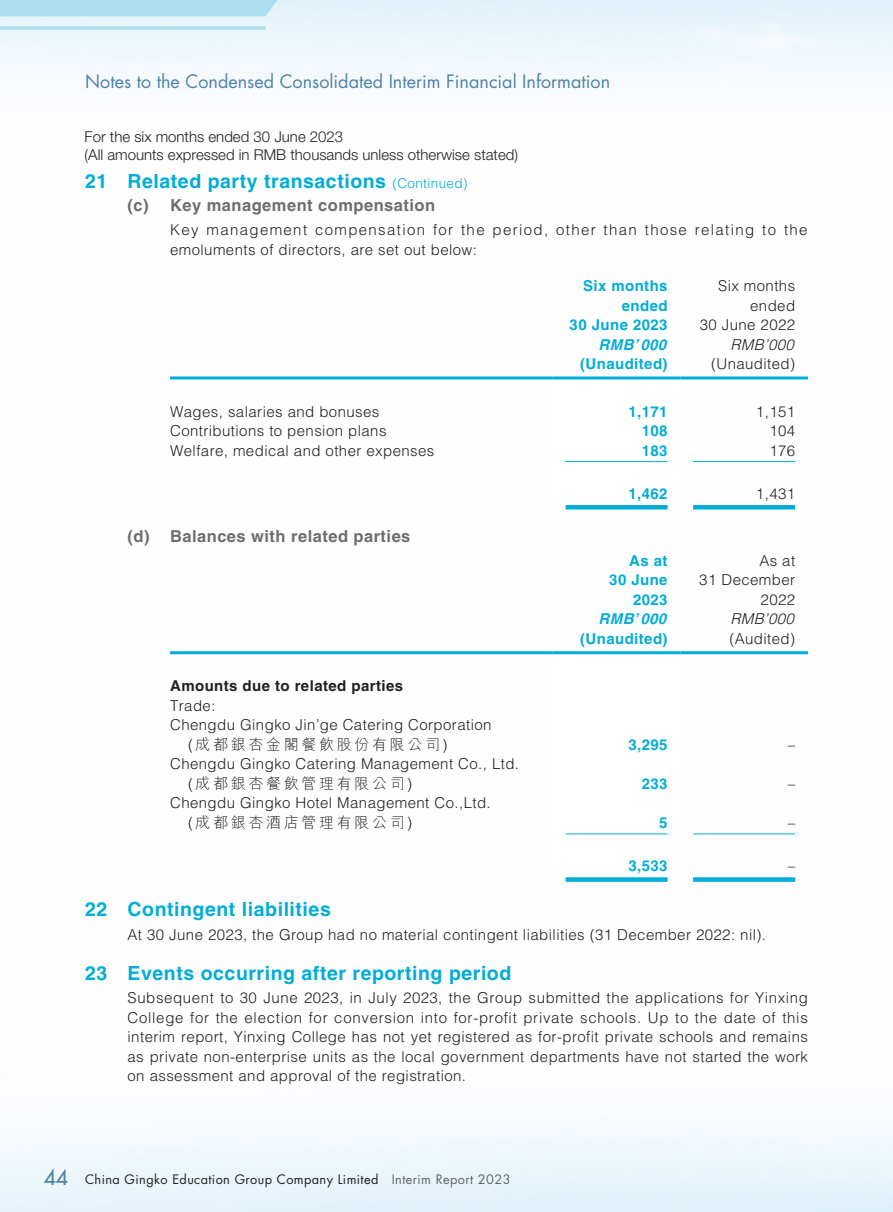
<style>
.page{position:relative;width:893px;height:1212px;background:#fff}
.page>*{position:absolute;margin:0;border:0;box-sizing:border-box;transform-origin:0 0}
._01_Heading_1{font:700 19.5px "Helvetica LT Std";letter-spacing:.03em;color:#00add8}
.t1{font:18px "Futura Std";color:#4e83a6}
._02_Heading_2{font:700 16.5px "Helvetica LT Std";letter-spacing:.03em;color:#6c6d70}
._00_Body_text{font:300 15px/19.5px "Helvetica LT Std";letter-spacing:.03em;color:#231f20;text-align:justify}
._50_Table_Body{font:300 15px/19.5px "Helvetica LT Std";letter-spacing:.03em;color:#231f20}
._00_Body_text-2{font:300 15px/19.5px "Helvetica LT Std";letter-spacing:.09em;color:#231f20}
._50_Table_Body-2{font:700 15px "Helvetica LT Std";letter-spacing:.03em;color:#00add8}
.t2{font:300 15px/18px "Helvetica Neue LT Std";color:#231f20}
._50_Table_Body-3{font:700 15px "Helvetica LT Std";letter-spacing:.03em;color:#231f20}
._50_Table_Body-4{font:italic 700 15px "Helvetica LT Std";color:#00add8}
._50_Table_Body-5{font:italic 300 15px "Helvetica LT Std";color:#231f20}
.t3{font:12.75px "Futura Std";letter-spacing:.03em;color:#231f20}
.s1{font-weight:300;font-size:13.5px}
.s2{font-family:"M Hei HK"}
.s3{font-weight:500;font-size:21px;color:#4e83a6}
.s4{color:#636366}
</style>
<div class="page">
<svg style="left:553px;top:379px;width:127px;height:130px"></svg>
<hr style="left:170px;top:376px;width:383px;height:3px;background:#00add8">
<hr style="left:553px;top:376px;width:127px;height:3px;background:#00add8">
<hr style="left:680px;top:376px;width:128px;height:3px;background:#00add8">
<hr style="left:566px;top:461px;width:102px;height:1px;background:#00add8">
<hr style="left:693px;top:461px;width:102px;height:1px;background:#00add8">
<hr style="left:566px;top:505px;width:102px;height:4px;background:#00add8">
<hr style="left:693px;top:505px;width:102px;height:4px;background:#00add8">
<svg style="left:553px;top:654px;width:127px;height:228px"></svg>
<hr style="left:170px;top:651px;width:383px;height:3px;background:#00add8">
<hr style="left:553px;top:651px;width:127px;height:3px;background:#00add8">
<hr style="left:680px;top:651px;width:128px;height:3px;background:#00add8">
<hr style="left:566px;top:833px;width:102px;height:1px;background:#00add8">
<hr style="left:693px;top:833px;width:102px;height:1px;background:#00add8">
<div style="left:566px;top:877px;width:102px;height:5px;background:#00add8"></div>
<div style="left:693px;top:877px;width:102px;height:5px;background:#00add8"></div>
<p class="t1" style="left:85px;top:70px;width:526px">Notes to the Condensed Consolidated Interim Financial Information</p>
<p class="t2" style="left:85px;top:127px;width:435px">For the six months ended 30 June 2023<br>(All amounts expressed in RMB thousands unless otherwise stated)</p>
<p class="_01_Heading_1" style="left:85px;top:169px;width:384px">21 Related party transactions <span class="s1">(Continued)</span></p>
<p class="_02_Heading_2" style="left:128px;top:195px;width:309px">(c) Key management compensation</p>
<p class="_00_Body_text-2" style="left:170px;top:220px;width:639px">Key management compensation for the period, other than those relating to the emoluments of directors, are set out below:</p>
<p class="_50_Table_Body-2" style="left:583px;top:277px;width:86px">Six months</p>
<p class="_50_Table_Body-2" style="left:622px;top:296px;width:47px">ended</p>
<p class="_50_Table_Body-2" style="left:570px;top:316px;width:100px">30 June 2023</p>
<p class="_50_Table_Body" style="left:718px;top:276px;width:79px">Six months</p>
<p class="_50_Table_Body" style="left:750px;top:295px;width:47px">ended</p>
<p class="_50_Table_Body" style="left:700px;top:315px;width:97px">30 June 2022</p>
<p class="_50_Table_Body-4" style="left:599px;top:335px;width:73px">RMB’000</p>
<p class="_50_Table_Body-5" style="left:730px;top:335px;width:69px">RMB’000</p>
<p class="_50_Table_Body-2" style="left:580px;top:355px;width:89px">(Unaudited)</p>
<p class="_50_Table_Body" style="left:711px;top:354px;width:86px">(Unaudited)</p>
<p class="_50_Table_Body" style="left:170px;top:401px;width:211px">Wages, salaries and bonuses</p>
<p class="_50_Table_Body-2" style="left:628px;top:402px;width:41px">1,171</p>
<p class="_50_Table_Body" style="left:756px;top:401px;width:41px">1,151</p>
<p class="_50_Table_Body" style="left:170px;top:421px;width:218px">Contributions to pension plans</p>
<p class="_50_Table_Body-2" style="left:642px;top:422px;width:27px">108</p>
<p class="_50_Table_Body" style="left:769px;top:421px;width:27px">104</p>
<p class="_50_Table_Body" style="left:170px;top:440px;width:266px">Welfare, medical and other expenses</p>
<p class="_50_Table_Body-2" style="left:642px;top:441px;width:27px">183</p>
<p class="_50_Table_Body" style="left:769px;top:440px;width:27px">176</p>
<p class="_50_Table_Body-2" style="left:628px;top:485px;width:41px">1,462</p>
<p class="_50_Table_Body" style="left:756px;top:484px;width:41px">1,431</p>
<p class="_02_Heading_2" style="left:128px;top:526px;width:284px">(d) Balances with related parties</p>
<p class="_50_Table_Body-2" style="left:629px;top:551px;width:40px">As at</p>
<p class="_50_Table_Body-2" style="left:609px;top:571px;width:60px">30 June</p>
<p class="_50_Table_Body-2" style="left:633px;top:590px;width:36px">2023</p>
<p class="_50_Table_Body" style="left:759px;top:551px;width:37px">As at</p>
<p class="_50_Table_Body" style="left:699px;top:570px;width:97px">31 December</p>
<p class="_50_Table_Body" style="left:761px;top:590px;width:36px">2022</p>
<p class="_50_Table_Body-3" style="left:170px;top:677px;width:235px">Amounts due to related parties</p>
<p class="_50_Table_Body" style="left:170px;top:696px;width:47px">Trade:</p>
<p class="_50_Table_Body" style="left:188px;top:715px;width:305px;text-indent:-18px">Chengdu Gingko Jin’ge Catering Corporation (<span class="s2">成都銀杏金閣餐飲股份有限公司</span>)</p>
<p class="_50_Table_Body" style="left:188px;top:754px;width:332px;text-indent:-18px">Chengdu Gingko Catering Management Co., Ltd. (<span class="s2">成都銀杏餐飲管理有限公司</span>)</p>
<p class="_50_Table_Body" style="left:188px;top:793px;width:304px;text-indent:-18px">Chengdu Gingko Hotel Management Co.,Ltd. (<span class="s2">成都銀杏酒店管理有限公司</span>)</p>
<p class="_50_Table_Body-4" style="left:599px;top:610px;width:73px">RMB’000</p>
<p class="_50_Table_Body-5" style="left:730px;top:610px;width:69px">RMB’000</p>
<p class="_50_Table_Body-2" style="left:580px;top:629px;width:89px">(Unaudited)</p>
<p class="_50_Table_Body" style="left:729px;top:629px;width:67px">(Audited)</p>
<p class="_50_Table_Body-2" style="left:628px;top:735px;width:41px">3,295</p>
<p class="_50_Table_Body" style="left:788px;top:735px;width:9px">–</p>
<p class="_50_Table_Body-2" style="left:642px;top:774px;width:27px">233</p>
<p class="_50_Table_Body" style="left:788px;top:774px;width:9px">–</p>
<p class="_50_Table_Body-2" style="left:659px;top:813px;width:10px">5</p>
<p class="_50_Table_Body" style="left:788px;top:813px;width:9px">–</p>
<p class="_50_Table_Body-2" style="left:628px;top:857px;width:41px">3,533</p>
<p class="_50_Table_Body" style="left:788px;top:856px;width:9px">–</p>
<p class="_01_Heading_1" style="left:85px;top:897px;width:247px">22 Contingent liabilities</p>
<p class="_00_Body_text" style="left:128px;top:925px;width:640px">At 30 June 2023, the Group had no material contingent liabilities (31 December 2022: nil).</p>
<p class="_01_Heading_1" style="left:85px;top:961px;width:428px">23 Events occurring after reporting period</p>
<p class="_00_Body_text" style="left:128px;top:988px;width:682px">Subsequent to 30 June 2023, in July 2023, the Group submitted the applications for Yinxing College for the election for conversion into for-profit private schools. Up to the date of this interim report, Yinxing College has not yet registered as for-profit private schools and remains as private non-enterprise units as the local government departments have not started the work on assessment and approval of the registration.</p>
<p class="t3" style="left:44px;top:1171px;width:468px"><span class="s3">44</span> China Gingko Education Group Company Limited <span class="s4">Interim Report 2023</span></p>
</div>
